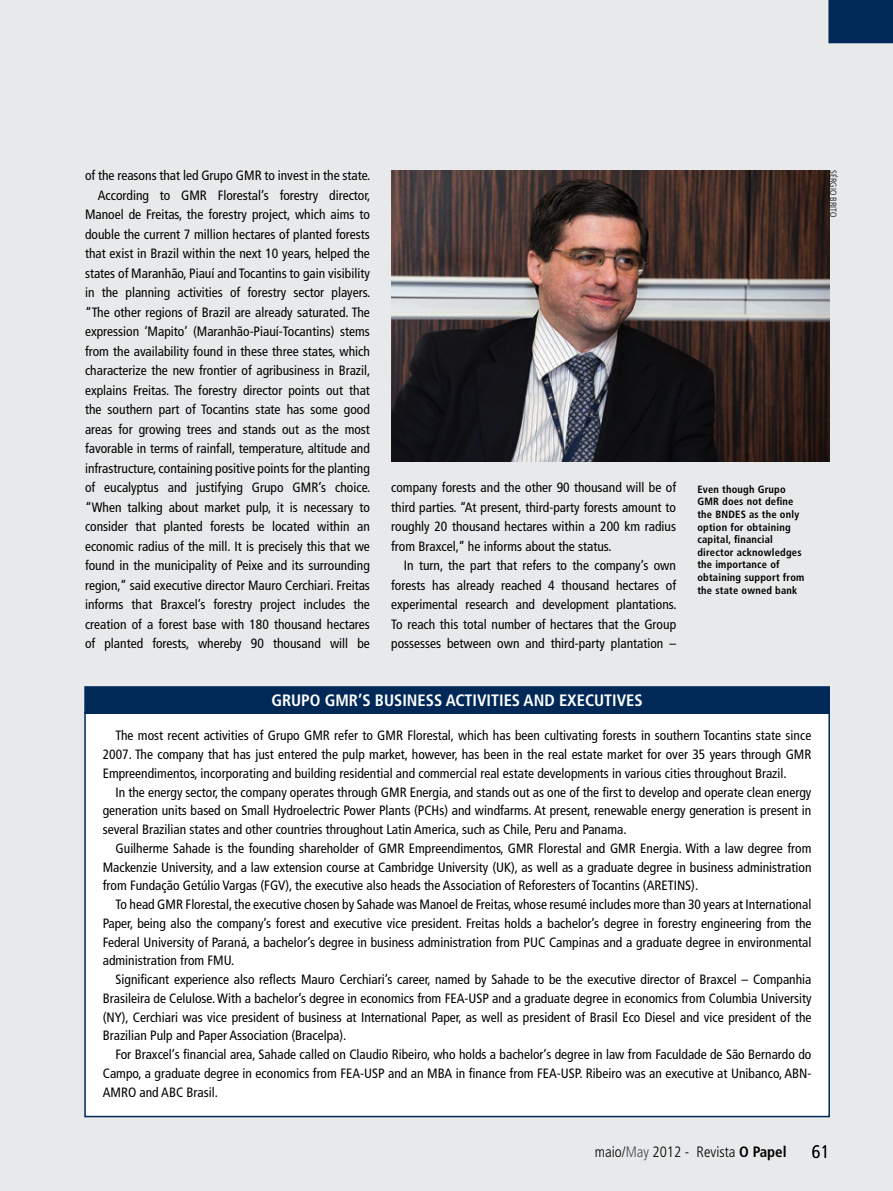
<style>
.page{position:relative;width:893px;height:1191px;background:#e8e9ea}
.page>*{position:absolute;margin:0;border:0;box-sizing:border-box;transform-origin:0 0}
.t1{font:300 condensed 18px "Frutiger LT Std";color:#000}
.TEXTO{font:700 condensed 16.5px "Frutiger LT Std";color:#fff}
.t2{font:300 condensed 15px "Frutiger LT Std";color:#000}
.TEXTO-2{font:condensed 13.5px/19.5px "Frutiger LT Std";color:#000;text-align:justify}
.TEXTO-3{font:700 condensed 10.5px/12.6px "Frutiger LT Std";letter-spacing:.02em;color:#000}
.CREDITO{font:300 condensed 9px "Frutiger LT Std";color:#000}
.s1{color:#464749}
.s2{font-weight:700}
</style>
<div class="page">
<div style="left:828px;top:0;width:65px;height:43px;background:#002958"></div>
<img style="left:391px;top:170px;width:438px;height:291px">
<div style="left:85px;top:712px;width:744px;height:404px;background:#fff"></div>
<div style="left:85px;top:687px;width:744px;height:26px;background:#002958"></div>
<div style="left:84px;top:686px;width:746px;height:28px;border:2px solid #002958"></div>
<p class="TEXTO-2" style="left:85px;top:166px;width:287px">of the reasons that led Grupo GMR to invest in the state.</p>
<p class="TEXTO-2" style="left:85px;top:185px;width:287px;text-indent:13px">According to GMR Florestal’s forestry director, Manoel de Freitas, the forestry project, which aims to double the current 7 million hectares of planted forests that exist in Brazil within the next 10 years, helped the states of Maranhão, Piauí and Tocantins to gain visibility in the planning activities of forestry sector players. “The other regions of Brazil are already saturated. The expression ‘Mapito’ (Maranhão-Piauí-Tocantins) stems from the availability found in these three states, which characterize the new frontier of agribusiness in Brazil, explains Freitas. The forestry director points out that the southern part of Tocantins state has some good areas for growing trees and stands out as the most favorable in terms of rainfall, temperature, altitude and infrastructure, containing positive points for the planting of eucalyptus and justifying Grupo GMR’s choice. “When talking about market pulp, it is necessary to consider that planted forests be located within an economic radius of the mill. It is precisely this that we found in the municipality of Peixe and its surrounding region,” said executive director Mauro Cerchiari. Freitas informs that Braxcel’s forestry project includes the creation of a forest base with 180 thousand hectares of planted forests, whereby 90 thousand will be</p>
<p class="TEXTO-2" style="left:391px;top:478px;width:286px">company forests and the other 90 thousand will be of third parties. “At present, third-party forests amount to roughly 20 thousand hectares within a 200 km radius from Braxcel,” he informs about the status.</p>
<p class="TEXTO-2" style="left:391px;top:556px;width:287px;text-indent:13px">In turn, the part that refers to the company’s own forests has already reached 4 thousand hectares of experimental research and development plantations.<br>To reach this total number of hectares that the Group possesses between own and third-party plantation –</p>
<p class="TEXTO" style="left:271px;top:690px;width:373px">GRUPO GMR’S BUSINESS ACTIVITIES AND EXECUTIVES</p>
<p class="TEXTO-3" style="left:697px;top:483px;width:109px">Even though Grupo<br>GMR does not define the BNDES as the only option for obtaining capital, financial director acknowledges the importance of obtaining support from the state owned bank</p>
<p class="TEXTO-2" style="left:103px;top:726px;width:710px;line-height:18.8px;text-indent:13px">The most recent activities of Grupo GMR refer to GMR Florestal, which has been cultivating forests in southern Tocantins state since 2007. The company that has just entered the pulp market, however, has been in the real estate market for over 35 years through GMR Empreendimentos, incorporating and building residential and commercial real estate developments in various cities throughout Brazil.</p>
<p class="TEXTO-2" style="left:103px;top:782px;width:710px;line-height:18.8px;text-indent:13px">In the energy sector, the company operates through GMR Energia, and stands out as one of the first to develop and operate clean energy generation units based on Small Hydroelectric Power Plants (PCHs) and windfarms. At present, renewable energy generation is present in several Brazilian states and other countries throughout Latin America, such as Chile, Peru and Panama.</p>
<p class="TEXTO-2" style="left:103px;top:839px;width:710px;line-height:18.8px;text-indent:13px">Guilherme Sahade is the founding shareholder of GMR Empreendimentos, GMR Florestal and GMR Energia. With a law degree from Mackenzie University, and a law extension course at Cambridge University (UK), as well as a graduate degree in business administration from Fundação Getúlio Vargas (FGV), the executive also heads the Association of Reforesters of Tocantins (ARETINS).</p>
<p class="TEXTO-2" style="left:103px;top:895px;width:710px;line-height:18.8px;text-indent:13px">To head GMR Florestal, the executive chosen by Sahade was Manoel de Freitas, whose resumé includes more than 30 years at International Paper, being also the company’s forest and executive vice president. Freitas holds a bachelor’s degree in forestry engineering from the Federal University of Paraná, a bachelor’s degree in business administration from PUC Campinas and a graduate degree in environmental administration from FMU.</p>
<p class="TEXTO-2" style="left:103px;top:970px;width:710px;line-height:18.8px;text-indent:13px">Significant experience also reflects Mauro Cerchiari’s career, named by Sahade to be the executive director of Braxcel – Companhia Brasileira de Celulose. With a bachelor’s degree in economics from FEA-USP and a graduate degree in economics from Columbia University (NY), Cerchiari was vice president of business at International Paper, as well as president of Brasil Eco Diesel and vice president of the Brazilian Pulp and Paper Association (Bracelpa).</p>
<p class="TEXTO-2" style="left:103px;top:1045px;width:710px;line-height:18.8px;text-indent:13px">For Braxcel’s financial area, Sahade called on Claudio Ribeiro, who holds a bachelor’s degree in law from Faculdade de São Bernardo do Campo, a graduate degree in economics from FEA-USP and an MBA in finance from FEA-USP. Ribeiro was an executive at Unibanco, ABN-AMRO and ABC Brasil.</p>
<p class="CREDITO" style="left:838px;top:170px;width:48px;rotate:90deg">SÉRGIO BRITO</p>
<p class="t2" style="left:595px;top:1142px;width:193px">maio/<span class="s1">May</span> 2012 - Revista <span class="s2">O Papel</span></p>
<h1 class="t1" style="left:812px;top:1141px;width:19px">61</h1>
</div>
